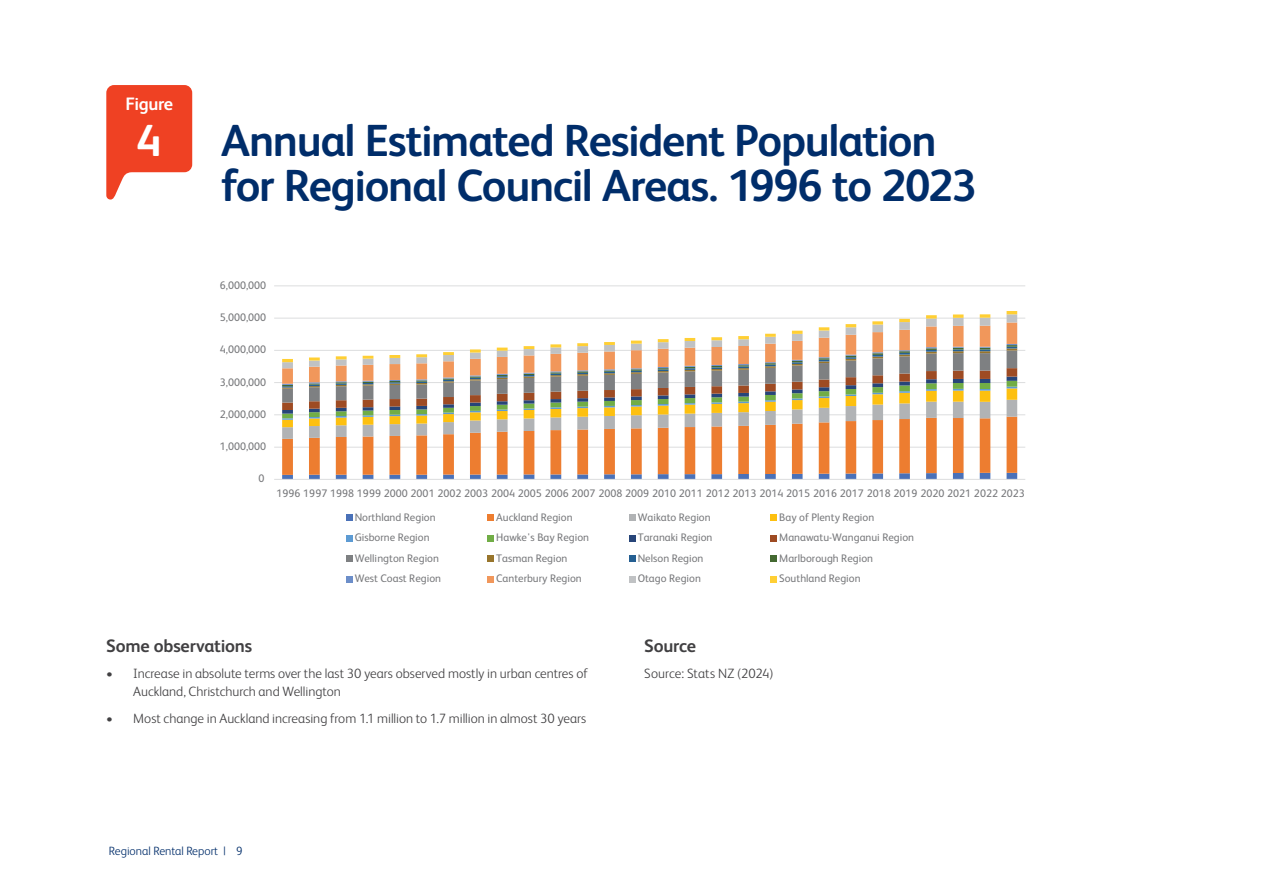
<style>
.page{position:relative;width:1263px;height:893px;background:#fff}
.page>*{position:absolute;margin:0;border:0;box-sizing:border-box;transform-origin:0 0}
.t1{font:700 45px/45px "FS Albert";letter-spacing:-.03em;color:#002d6a}
.t2{font:700 45px "FS Albert";color:#fff}
.t3{font:700 18px "FS Albert";letter-spacing:-.01em;color:#414042}
.t4{font:700 18px "FS Albert";letter-spacing:-.02em;color:#fff}
.t5{font:300 13.5px/18px "FS Albert";color:#414042}
.t6{font:300 12px "FS Albert";color:#002d6a}
.t7{font:10.95px "FS Albert";color:#77787b}
</style>
<div class="page">
<svg style="left:106px;top:85px;width:86px;height:115px"></svg>
<hr style="left:274px;top:447px;width:751px;height:1px;background:#dcddde">
<hr style="left:274px;top:414px;width:751px;height:1px;background:#dcddde">
<hr style="left:274px;top:382px;width:751px;height:1px;background:#dcddde">
<hr style="left:274px;top:350px;width:751px;height:1px;background:#dcddde">
<hr style="left:274px;top:318px;width:751px;height:1px;background:#dcddde">
<hr style="left:274px;top:285px;width:751px;height:1px;background:#dcddde">
<svg style="left:282px;top:311px;width:735px;height:168px"></svg>
<hr style="left:274px;top:479px;width:751px;height:1px;background:#dcddde">
<svg style="left:346px;top:515px;width:6px;height:6px"></svg>
<svg style="left:488px;top:515px;width:6px;height:6px"></svg>
<svg style="left:629px;top:515px;width:6px;height:6px"></svg>
<svg style="left:771px;top:515px;width:6px;height:6px"></svg>
<svg style="left:346px;top:535px;width:6px;height:6px"></svg>
<svg style="left:488px;top:535px;width:6px;height:6px"></svg>
<svg style="left:629px;top:535px;width:6px;height:6px"></svg>
<svg style="left:771px;top:535px;width:6px;height:6px"></svg>
<svg style="left:346px;top:556px;width:6px;height:6px"></svg>
<svg style="left:488px;top:556px;width:6px;height:6px"></svg>
<svg style="left:629px;top:556px;width:6px;height:6px"></svg>
<svg style="left:771px;top:556px;width:6px;height:6px"></svg>
<svg style="left:346px;top:576px;width:6px;height:6px"></svg>
<svg style="left:488px;top:576px;width:6px;height:6px"></svg>
<svg style="left:629px;top:576px;width:6px;height:6px"></svg>
<svg style="left:771px;top:576px;width:6px;height:6px"></svg>
<h2 class="t4" style="left:125px;top:92px;width:49px">Figure</h2>
<h1 class="t2" style="left:137px;top:110px;width:27px">4</h1>
<h1 class="t1" style="left:221px;top:116px;width:757px">Annual Estimated Resident Population for Regional Council Areas. 1996 to 2023</h1>
<p class="t7" style="left:220px;top:278px;width:48px">6,000,000</p>
<p class="t7" style="left:220px;top:310px;width:48px">5,000,000</p>
<p class="t7" style="left:220px;top:342px;width:48px">4,000,000</p>
<p class="t7" style="left:220px;top:375px;width:48px">3,000,000</p>
<p class="t7" style="left:220px;top:407px;width:48px">2,000,000</p>
<p class="t7" style="left:220px;top:439px;width:48px">1,000,000</p>
<p class="t7" style="left:258px;top:471px;width:8px">0</p>
<p class="t7" style="left:276px;top:486px;width:750px">1996 1997 1998 1999 2000 2001 2002 2003 2004 2005 2006 2007 2008 2009 2010 2011 2012 2013 2014 2015 2016 2017 2018 2019 2020 2021 2022 2023</p>
<p class="t7" style="left:355px;top:510px;width:83px">Northland Region</p>
<p class="t7" style="left:496px;top:510px;width:78px">Auckland Region</p>
<p class="t7" style="left:638px;top:510px;width:74px">Waikato Region</p>
<p class="t7" style="left:779px;top:510px;width:96px">Bay of Plenty Region</p>
<p class="t7" style="left:355px;top:530px;width:76px">Gisborne Region</p>
<p class="t7" style="left:496px;top:530px;width:94px">Hawke's Bay Region</p>
<p class="t7" style="left:638px;top:530px;width:76px">Taranaki Region</p>
<p class="t7" style="left:779px;top:530px;width:136px">Manawatu-Wanganui Region</p>
<p class="t7" style="left:355px;top:551px;width:86px">Wellington Region</p>
<p class="t7" style="left:496px;top:551px;width:73px">Tasman Region</p>
<p class="t7" style="left:638px;top:551px;width:67px">Nelson Region</p>
<p class="t7" style="left:779px;top:551px;width:95px">Marlborough Region</p>
<p class="t7" style="left:355px;top:571px;width:88px">West Coast Region</p>
<p class="t7" style="left:496px;top:571px;width:87px">Canterbury Region</p>
<p class="t7" style="left:638px;top:571px;width:65px">Otago Region</p>
<p class="t7" style="left:779px;top:571px;width:83px">Southland Region</p>
<h2 class="t3" style="left:106px;top:633px;width:147px">Some observations</h2>
<p class="t5" style="left:133px;top:664px;width:456px;text-indent:-27px">• Increase in absolute terms over the last 30 years observed mostly in urban centres of<br>Auckland, Christchurch and Wellington</p>
<p class="t5" style="left:106px;top:708px;width:482px">• Most change in Auckland increasing from 1.1 million to 1.7 million in almost 30 years</p>
<p class="t6" style="left:109px;top:843px;width:135px">Regional Rental Report | 9</p>
<h2 class="t3" style="left:644px;top:633px;width:53px">Source</h2>
<p class="t5" style="left:644px;top:664px;width:131px">Source: Stats NZ (2024)</p>
</div>
